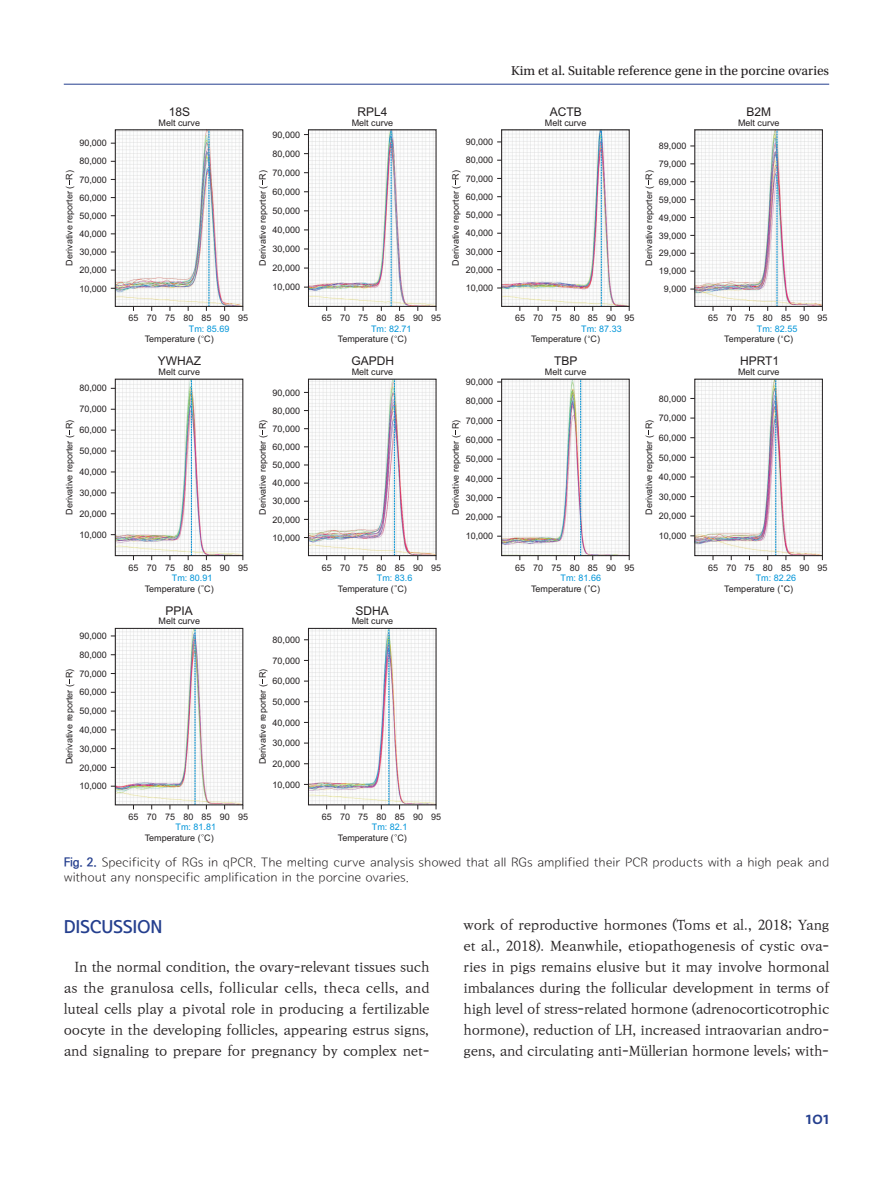
<style>
.page{position:relative;width:893px;height:1191px;background:#fff}
.page>*{position:absolute;margin:0;border:0;box-sizing:border-box;transform-origin:0 0}
.t1{font:18px "Seoul Namsan EB";color:#253f8e}
.t2{font:600 18px "The Mix";color:#253f8e}
.t3{font:500 13.5px/21px "Ko Pub Batang";letter-spacing:-.01em;color:#231f20;text-align:justify}
.t4{font:13.5px "Utopia Std";color:#231f20}
.t5{font:12.75px/15.3px "Seoul Namsan L";letter-spacing:-.01em;color:#231f20}
.t6{font:12px "Arial";color:#231f20}
.t7{font:9px/18.1px "Arial";color:#231f20;text-align:justify}
.t8{font:9px "Arial";color:#0095d9}
.s1{font-family:"Ko Pub Dotum";font-weight:700;font-size:12px;color:#253f8e}
.s2{font-family:"Ko Pub World Batang"}
</style>
<div class="page">
<hr style="left:64px;top:84px;width:765px;height:1px;background:#253f8e">
<img style="left:696px;top:514px;width:125px;height:40px">
<svg style="left:110px;top:129px;width:713px;height:385px"></svg>
<svg style="left:110px;top:378px;width:134px;height:390px"></svg>
<svg style="left:114px;top:391px;width:194px;height:414px"></svg>
<svg style="left:303px;top:378px;width:134px;height:386px"></svg>
<svg style="left:308px;top:381px;width:189px;height:424px"></svg>
<svg style="left:497px;top:378px;width:199px;height:182px"></svg>
<svg style="left:775px;top:381px;width:1px;height:173px"></svg>
<div style="left:694px;top:379px;width:129px;height:177px;border:1px solid #231f20"></div>
<h3 class="t6" style="left:169px;top:107px;width:23px">18S</h3>
<h3 class="t6" style="left:358px;top:107px;width:32px">RPL4</h3>
<h2 class="t4" style="left:511px;top:63px;width:319px">Kim et al. Suitable reference gene in the porcine ovaries</h2>
<h3 class="t6" style="left:550px;top:107px;width:34px">ACTB</h3>
<h3 class="t6" style="left:747px;top:107px;width:26px">B2M</h3>
<p class="t7" style="left:79px;top:135px;width:29px">90,000<br>80,000<br>70,000<br>60,000<br>50,000<br>40,000<br>30,000<br>20,000<br>10,000</p>
<p class="t7" style="left:61px;top:265px;width:97px;rotate:-90deg">Derivative reporter ( R)</p>
<p class="t7" style="left:79px;top:380px;width:29px">80,000</p>
<p class="t7" style="left:79px;top:401px;width:29px">70,000</p>
<p class="t7" style="left:79px;top:422px;width:29px">60,000</p>
<p class="t7" style="left:79px;top:443px;width:29px">50,000</p>
<p class="t7" style="left:79px;top:464px;width:29px">40,000</p>
<p class="t7" style="left:79px;top:485px;width:29px">30,000</p>
<p class="t7" style="left:79px;top:505px;width:29px">20,000</p>
<p class="t7" style="left:79px;top:526px;width:29px">10,000</p>
<p class="t7" style="left:61px;top:515px;width:97px;rotate:-90deg">Derivative reporter ( R)</p>
<p class="t7" style="left:79px;top:627px;width:29px;line-height:18.8px">90,000<br>80,000<br>70,000<br>60,000<br>50,000<br>40,000<br>30,000<br>20,000<br>10,000</p>
<p class="t7" style="left:61px;top:764px;width:97px;rotate:-90deg">Derivative reporter ( R)</p>
<p class="t7" style="left:158px;top:114px;width:43px">Melt curve</p>
<p class="t7" style="left:352px;top:114px;width:43px">Melt curve</p>
<p class="t7" style="left:545px;top:114px;width:43px">Melt curve</p>
<p class="t7" style="left:273px;top:126px;width:29px;line-height:19px">90,000<br>80,000<br>70,000<br>60,000<br>50,000<br>40,000<br>30,000<br>20,000<br>10,000</p>
<p class="t7" style="left:254px;top:265px;width:97px;rotate:-90deg">Derivative reporter ( R)</p>
<p class="t7" style="left:466px;top:134px;width:29px">90,000<br>80,000<br>70,000<br>60,000<br>50,000<br>40,000<br>30,000<br>20,000<br>10,000</p>
<p class="t7" style="left:448px;top:265px;width:97px;rotate:-90deg">Derivative reporter ( R)</p>
<p class="t7" style="left:129px;top:310px;width:84px">65 70 75 80 85</p>
<p class="t8" style="left:189px;top:325px;width:42px">Tm: 85.69</p>
<p class="t7" style="left:220px;top:310px;width:30px">90 95</p>
<p class="t7" style="left:322px;top:310px;width:84px">65 70 75 80 85</p>
<p class="t8" style="left:371px;top:325px;width:42px">Tm: 82.71</p>
<p class="t7" style="left:413px;top:310px;width:30px">90 95</p>
<p class="t7" style="left:515px;top:310px;width:84px">65 70 75 80 85</p>
<p class="t8" style="left:581px;top:325px;width:42px">Tm: 87.33</p>
<p class="t7" style="left:606px;top:310px;width:30px">90 95</p>
<p class="t7" style="left:145px;top:331px;width:70px">Temperature ( C)</p>
<p class="t7" style="left:338px;top:331px;width:70px">Temperature ( C)</p>
<p class="t7" style="left:531px;top:331px;width:70px">Temperature ( C)</p>
<h3 class="t6" style="left:158px;top:356px;width:45px">YWHAZ</h3>
<h3 class="t6" style="left:351px;top:356px;width:44px">GAPDH</h3>
<h3 class="t6" style="left:554px;top:356px;width:25px">TBP</h3>
<p class="t7" style="left:158px;top:363px;width:43px">Melt curve</p>
<p class="t7" style="left:352px;top:363px;width:43px">Melt curve</p>
<p class="t7" style="left:545px;top:363px;width:43px">Melt curve</p>
<p class="t7" style="left:273px;top:384px;width:29px">90,000<br>80,000<br>70,000<br>60,000<br>50,000<br>40,000<br>30,000<br>20,000<br>10,000</p>
<p class="t7" style="left:254px;top:515px;width:97px;rotate:-90deg">Derivative reporter ( R)</p>
<p class="t7" style="left:129px;top:559px;width:84px">65 70 75 80 85</p>
<p class="t8" style="left:172px;top:574px;width:42px">Tm: 80.91</p>
<p class="t7" style="left:220px;top:559px;width:30px">90 95</p>
<p class="t7" style="left:322px;top:559px;width:84px">65 70 75 80 85</p>
<p class="t8" style="left:377px;top:574px;width:37px">Tm: 83.6</p>
<p class="t7" style="left:413px;top:559px;width:30px">90 95</p>
<p class="t7" style="left:145px;top:580px;width:70px">Temperature ( C)</p>
<p class="t7" style="left:338px;top:580px;width:70px">Temperature ( C)</p>
<h3 class="t6" style="left:165px;top:606px;width:29px">PPIA</h3>
<h3 class="t6" style="left:356px;top:606px;width:35px">SDHA</h3>
<p class="t7" style="left:158px;top:613px;width:43px">Melt curve</p>
<p class="t7" style="left:352px;top:613px;width:43px">Melt curve</p>
<p class="t7" style="left:273px;top:631px;width:29px">80,000</p>
<p class="t7" style="left:273px;top:652px;width:29px">70,000</p>
<p class="t7" style="left:273px;top:673px;width:29px">60,000</p>
<p class="t7" style="left:273px;top:693px;width:29px">50,000</p>
<p class="t7" style="left:273px;top:714px;width:29px">40,000</p>
<p class="t7" style="left:273px;top:735px;width:29px">30,000</p>
<p class="t7" style="left:273px;top:755px;width:29px">20,000</p>
<p class="t7" style="left:273px;top:776px;width:29px">10,000</p>
<p class="t7" style="left:254px;top:764px;width:97px;rotate:-90deg">Derivative reporter ( R)</p>
<p class="t7" style="left:129px;top:808px;width:84px">65 70 75 80 85</p>
<p class="t8" style="left:176px;top:823px;width:42px">Tm: 81.81</p>
<p class="t7" style="left:220px;top:808px;width:30px">90 95</p>
<p class="t7" style="left:322px;top:808px;width:84px">65 70 75 80 85</p>
<p class="t8" style="left:372px;top:823px;width:37px">Tm: 82.1</p>
<p class="t7" style="left:413px;top:808px;width:30px">90 95</p>
<p class="t7" style="left:145px;top:829px;width:70px">Temperature ( C)</p>
<p class="t7" style="left:338px;top:829px;width:70px">Temperature ( C)</p>
<p class="t7" style="left:466px;top:373px;width:29px;line-height:19.4px">90,000<br>80,000<br>70,000<br>60,000<br>50,000<br>40,000<br>30,000<br>20,000<br>10,000</p>
<p class="t7" style="left:448px;top:515px;width:97px;rotate:-90deg">Derivative reporter ( R)</p>
<p class="t7" style="left:515px;top:559px;width:84px">65 70 75 80 85</p>
<p class="t8" style="left:561px;top:574px;width:42px">Tm: 81.66</p>
<p class="t7" style="left:606px;top:559px;width:30px">90 95</p>
<p class="t7" style="left:531px;top:580px;width:70px">Temperature ( C)</p>
<p class="t7" style="left:659px;top:138px;width:29px;text-align:center">89,000<br>79,000<br>69,000<br>59,000<br>49,000<br>39,000<br>29,000<br>19,000<br>9,000</p>
<p class="t7" style="left:641px;top:265px;width:97px;rotate:-90deg">Derivative reporter ( R)</p>
<p class="t7" style="left:659px;top:389px;width:29px;line-height:19.6px">80,000<br>70,000<br>60,000<br>50,000<br>40,000<br>30,000<br>20,000<br>10,000</p>
<p class="t7" style="left:641px;top:515px;width:97px;rotate:-90deg">Derivative reporter ( R)</p>
<p class="t7" style="left:738px;top:114px;width:43px">Melt curve</p>
<p class="t7" style="left:708px;top:310px;width:84px">65 70 75 80 85</p>
<p class="t8" style="left:757px;top:325px;width:42px">Tm: 82.55</p>
<p class="t7" style="left:799px;top:310px;width:30px">90 95</p>
<p class="t7" style="left:724px;top:331px;width:70px">Temperature ( C)</p>
<h3 class="t6" style="left:740px;top:356px;width:41px">HPRT1</h3>
<p class="t7" style="left:738px;top:363px;width:43px">Melt curve</p>
<p class="t7" style="left:708px;top:559px;width:84px">65 70 75 80 85</p>
<p class="t8" style="left:756px;top:574px;width:42px">Tm: 82.26</p>
<p class="t7" style="left:799px;top:559px;width:30px">90 95</p>
<p class="t7" style="left:724px;top:580px;width:70px">Temperature ( C)</p>
<h3 class="t5" style="left:64px;top:855px;width:767px"><span class="s1">Fig. 2.</span> Specificity of RGs in qPCR. The melting curve analysis showed that all RGs amplified their PCR products with a high peak and without any nonspecific amplification in the porcine ovaries.</h3>
<h1 class="t1" style="left:64px;top:917px;width:100px">DISCUSSION</h1>
<p class="t3" style="left:64px;top:956px;width:367px;text-indent:11px">In the normal condition, the ovary-relevant tissues such as the granulosa cells, follicular cells, theca cells, and luteal cells play a pivotal role in producing a fertilizable oocyte in the developing follicles, appearing estrus signs, and signaling to prepare for pregnancy by complex net-</p>
<p class="t3" style="left:463px;top:914px;width:367px">work of reproductive hormones (Toms et al., 2018; Yang et al., 2018). Meanwhile, etiopathogenesis of cystic ova&shy;ries in pigs remains elusive but it may involve hormonal imbalances during the follicular development in terms of high level of stress-related hormone (adrenocorticotrophic hormone), reduction of LH, increased intraovarian andro&shy;gens, and circulating anti-M<span class="s2">ü</span>llerian hormone levels; with-</p>
<h1 class="t2" style="left:806px;top:1102px;width:25px">101</h1>
</div>
